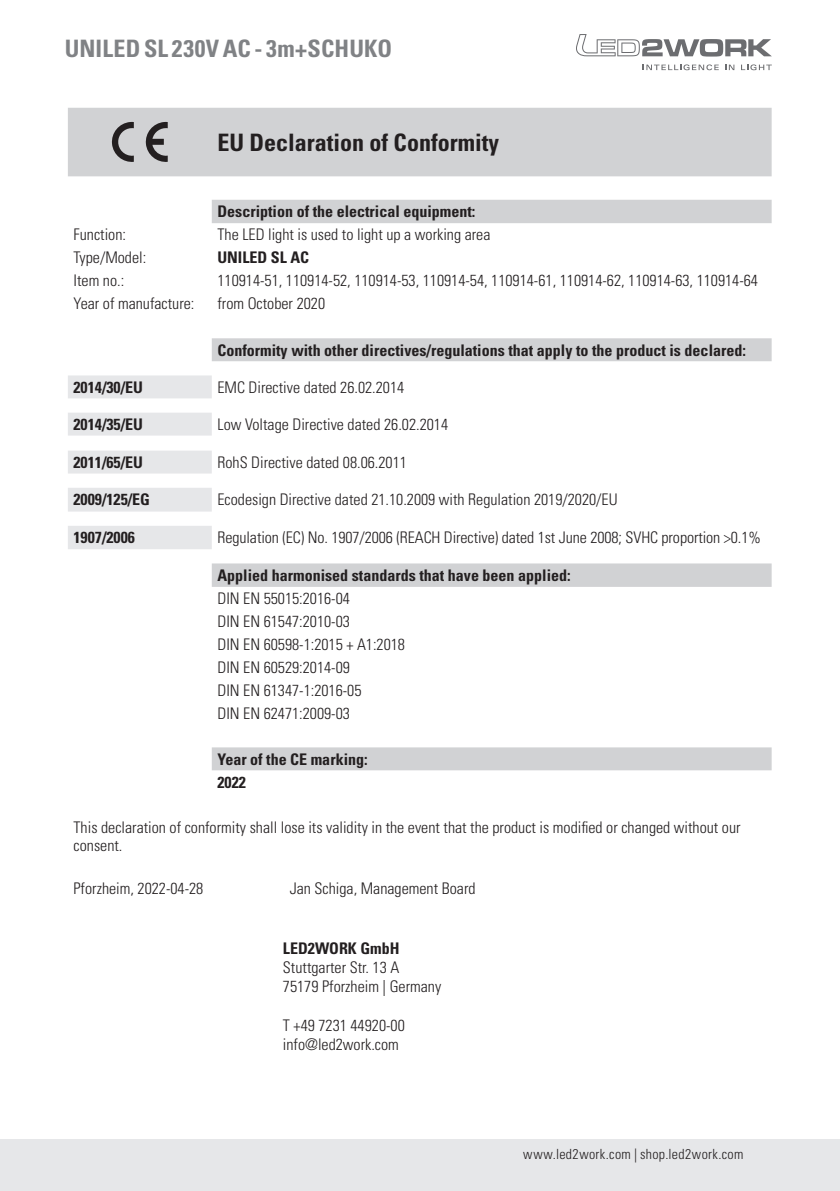
<style>
.page{position:relative;width:840px;height:1191px;background:#fff}
.page>*{position:absolute;margin:0;border:0;box-sizing:border-box;transform-origin:0 0}
.t1{font:700 condensed 24px "Univers LT Std";letter-spacing:.005em;color:#808285}
.t2{font:700 condensed 24px "Univers LT Std";color:#231f20}
.t3{font:300 condensed 16px/23px "Univers LT Std";color:#231f20}
.t4{font:700 condensed 16px/23px "Univers LT Std";color:#231f20}
.t5{font:300 condensed 14px "Univers LT Std";letter-spacing:.025em;color:#231f20}
</style>
<div class="page">
<div style="left:0;top:1140px;width:839px;height:51px;background:#e6e7e9"></div>
<svg style="left:576px;top:34px;width:195px;height:23px"></svg>
<svg style="left:642px;top:64px;width:76px;height:6px"></svg>
<svg style="left:725px;top:65px;width:9px;height:5px"></svg>
<svg style="left:741px;top:64px;width:30px;height:6px"></svg>
<svg style="left:68px;top:108px;width:703px;height:662px"></svg>
<svg style="left:68px;top:375px;width:144px;height:174px"></svg>
<svg style="left:111px;top:122px;width:23px;height:41px"></svg>
<svg style="left:145px;top:122px;width:23px;height:41px"></svg>
<h1 class="t1" style="left:32px;top:33px;width:362px">BA UNILED SL 230V AC - 3m+SCHUKO</h1>
<h1 class="t2" style="left:217px;top:127px;width:283px">EU Declaration of Conformity</h1>
<p class="t4" style="left:217px;top:200px;width:259px">Description of the electrical equipment:</p>
<p class="t3" style="left:73px;top:223px;width:54px">Function:</p>
<p class="t3" style="left:217px;top:223px;width:274px">The LED light is used to light up a working area</p>
<p class="t3" style="left:73px;top:246px;width:74px">Type/Model:</p>
<p class="t4" style="left:217px;top:246px;width:93px">UNILED SL AC</p>
<p class="t3" style="left:73px;top:269px;width:52px">Item no.:</p>
<p class="t3" style="left:217px;top:269px;width:541px">110914-51, 110914-52, 110914-53, 110914-54, 110914-61, 110914-62, 110914-63, 110914-64</p>
<p class="t3" style="left:73px;top:292px;width:122px">Year of manufacture:</p>
<p class="t3" style="left:217px;top:292px;width:109px">from October 2020</p>
<p class="t4" style="left:217px;top:338px;width:529px">Conformity with other directives/regulations that apply to the product is declared:</p>
<p class="t4" style="left:73px;top:375px;width:71px">2014/30/EU</p>
<p class="t3" style="left:217px;top:375px;width:188px">EMC Directive dated 26.02.2014</p>
<p class="t4" style="left:73px;top:413px;width:71px">2014/35/EU</p>
<p class="t3" style="left:217px;top:413px;width:232px">Low Voltage Directive dated 26.02.2014</p>
<p class="t4" style="left:73px;top:450px;width:71px">2011/65/EU</p>
<p class="t3" style="left:217px;top:451px;width:191px">RohS Directive dated 08.06.2011</p>
<p class="t4" style="left:73px;top:488px;width:78px">2009/125/EG</p>
<p class="t3" style="left:217px;top:488px;width:401px">Ecodesign Directive dated 21.10.2009 with Regulation 2019/2020/EU</p>
<p class="t4" style="left:73px;top:526px;width:63px">1907/2006</p>
<p class="t3" style="left:217px;top:526px;width:544px">Regulation (EC) No. 1907/2006 (REACH Directive) dated 1st June 2008; SVHC proportion &gt;0.1%</p>
<p class="t4" style="left:217px;top:563px;width:354px">Applied harmonised standards that have been applied:</p>
<p class="t3" style="left:217px;top:587px;width:189px">DIN EN 55015:2016-04<br>DIN EN 61547:2010-03<br>DIN EN 60598-1:2015 + A1:2018<br>DIN EN 60529:2014-09<br>DIN EN 61347-1:2016-05<br>DIN EN 62471:2009-03</p>
<p class="t4" style="left:217px;top:747px;width:152px">Year of the CE marking:<br>2022</p>
<p class="t3" style="left:73px;top:819px;width:668px;line-height:17.2px">This declaration of conformity shall lose its validity in the event that the product is modified or changed without our consent.</p>
<p class="t3" style="left:73px;top:876px;width:131px">Pforzheim, 2022-04-28</p>
<p class="t3" style="left:289px;top:876px;width:187px">Jan Schiga, Management Board</p>
<p class="t4" style="left:283px;top:936px;width:118px">LED2WORK GmbH</p>
<p class="t3" style="left:283px;top:957px;width:160px;line-height:19.2px">Stuttgarter Str. 13 A<br>75179 Pforzheim | Germany</p>
<p class="t3" style="left:283px;top:1015px;width:123px;line-height:19.2px">T +49 7231 44920-00 info@led2work.com</p>
<p class="t5" style="left:523px;top:1145px;width:221px">www.led2work.com | shop.led2work.com</p>
</div>
